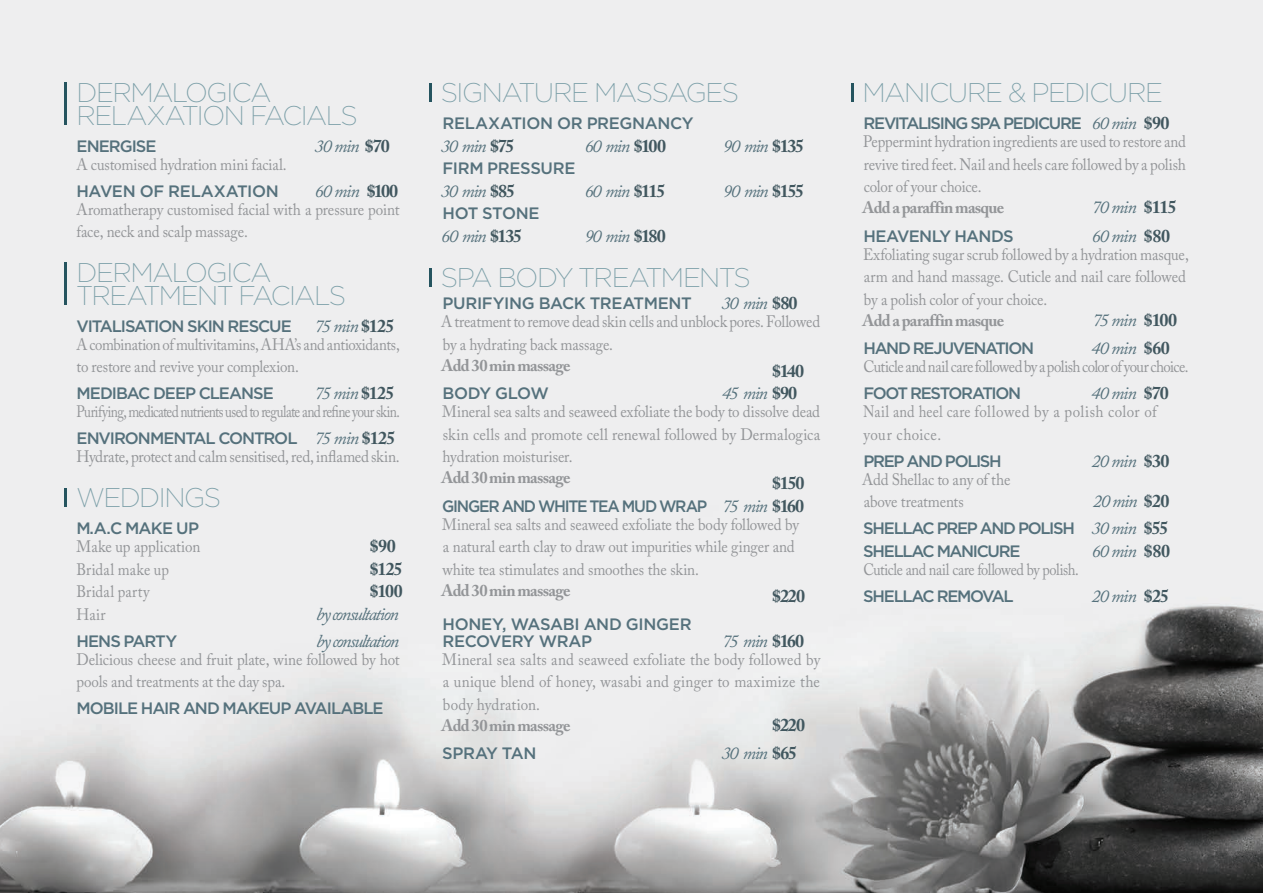
<style>
.page{position:relative;width:1263px;height:893px;background:#fff}
.page>*{position:absolute;margin:0;border:0;box-sizing:border-box;transform-origin:0 0}
.t1{font:200 27px/22.5px "Gotham";letter-spacing:-.055em;color:#7a9ea7}
.t2{font:italic 18px "Adobe Caslon Pro";letter-spacing:-.07em;color:#55717c}
.t3{font:700 18px "Adobe Caslon Pro";letter-spacing:-.045em;color:#41575f}
.t4{font:16.5px/22.5px "Adobe Caslon Pro";letter-spacing:-.01em;color:#939598;scale:.91 1}
.t5{font:16.5px/22.5px "Adobe Caslon Pro";letter-spacing:-.01em;color:#939598;text-align:justify;scale:.9 1}
.t6{font:500 16.5px/22.5px "Gotham";letter-spacing:-.065em;color:#55717c}
.t7{font:500 16.5px/16.5px "Gotham";letter-spacing:-.02em;color:#55717c}
.t8{font:700 16.5px "Adobe Caslon Pro";letter-spacing:-.04em;color:#939598}
.t9{font:16.5px/22.5px "Adobe Caslon Pro";letter-spacing:-.01em;color:#939598;scale:.89 1}
.t10{font:500 16.5px "Gotham";letter-spacing:-.085em;color:#55717c}
.t11{font:16.5px "Adobe Caslon Pro";letter-spacing:-.045em;color:#939598;scale:.82 1}
.t12{font:16.5px "Adobe Caslon Pro";letter-spacing:-.04em;color:#939598;scale:.9 1}
.t13{font:16.5px/22.5px "Adobe Caslon Pro";letter-spacing:.025em;color:#939598;scale:.87 1}
.t14{font:16.5px "Adobe Caslon Pro";letter-spacing:-.01em;color:#939598;scale:.93 1}
.t15{font:16.5px "Adobe Caslon Pro";letter-spacing:-.03em;color:#939598;scale:.87 1}
.t16{font:500 16.5px "Gotham";letter-spacing:-.065em;color:#55717c;scale:.95 1}
.t17{font:500 16.5px "Gotham";letter-spacing:-.045em;color:#55717c}
.t18{font:16.5px "Adobe Caslon Pro";letter-spacing:.015em;color:#939598;scale:.9 1}
.t19{font:16.5px "Adobe Caslon Pro";letter-spacing:.025em;color:#939598;scale:.9 1}
.t20{font:500 16.5px "Gotham";letter-spacing:-.035em;color:#55717c}
.t21{font:500 16.5px "Gotham";letter-spacing:-.025em;color:#55717c}
.s1{font-weight:700;font-style:normal;color:#41575f}
.s2{font-family:"Adobe Caslon Pro";font-weight:400;font-style:italic;font-size:18px}
.s3{font-family:"Adobe Caslon Pro";font-weight:700;font-size:18px;color:#41575f}
</style>
<div class="page">
<img style="left:0;top:0;width:1263px;height:893px">
<hr style="left:64px;top:83px;width:3px;height:42px;background:#25545f">
<svg style="left:430px;top:83px;width:2px;height:19px"></svg>
<svg style="left:851px;top:83px;width:2px;height:19px"></svg>
<svg style="left:430px;top:268px;width:2px;height:19px"></svg>
<hr style="left:64px;top:488px;width:3px;height:19px;background:#25545f">
<hr style="left:64px;top:263px;width:3px;height:42px;background:#25545f">
<h1 class="t1" style="left:77px;top:81px;width:283px">DERMALOGICA<br>RELAXATION FACIALS</h1>
<p class="t6" style="left:77px;top:135px;width:82px">ENERGISE</p>
<p class="t2" style="left:315px;top:135px;width:77px">30 min <span class="s1">$70</span></p>
<p class="t4" style="left:77px;top:153px;width:233px">A customised hydration mini facial.</p>
<p class="t7" style="left:77px;top:183px;width:204px">HAVEN OF RELAXATION</p>
<p class="t2" style="left:315px;top:180px;width:85px">60 min <span class="s1">$100</span></p>
<p class="t4" style="left:77px;top:198px;width:357px">Aromatherapy customised facial with a pressure point face, neck and scalp massage.</p>
<h1 class="t1" style="left:77px;top:261px;width:271px">DERMALOGICA<br>TREATMENT FACIALS</h1>
<p class="t6" style="left:77px;top:315px;width:217px">VITALISATION SKIN RESCUE</p>
<p class="t2" style="left:315px;top:315px;width:81px">75 min <span class="s1">$125</span></p>
<p class="t9" style="left:77px;top:333px;width:365px">A combination of multivitamins, AHA’s and antioxidants, to restore and revive your complexion.</p>
<p class="t6" style="left:77px;top:382px;width:199px">MEDIBAC DEEP CLEANSE</p>
<p class="t2" style="left:315px;top:383px;width:81px">75 min <span class="s1">$125</span></p>
<p class="t11" style="left:77px;top:402px;width:396px">Purifying, medicated nutrients used to regulate and refine your skin.</p>
<p class="t6" style="left:77px;top:427px;width:320px">ENVIRONMENTAL CONTROL <span class="s2">75 min</span> <span class="s3">$125</span></p>
<p class="t14" style="left:77px;top:447px;width:349px">Hydrate, protect and calm sensitised, red, inflamed skin.</p>
<h1 class="t1" style="left:77px;top:486px;width:146px">WEDDINGS</h1>
<p class="t6" style="left:77px;top:517px;width:124px">M.A.C MAKE UP</p>
<p class="t4" style="left:77px;top:535px;width:138px">Make up application</p>
<p class="t3" style="left:370px;top:536px;width:27px">$90</p>
<p class="t18" style="left:77px;top:560px;width:104px">Bridal make up</p>
<p class="t3" style="left:370px;top:558px;width:34px">$125</p>
<p class="t19" style="left:77px;top:582px;width:83px">Bridal party</p>
<p class="t3" style="left:370px;top:581px;width:34px">$100</p>
<p class="t4" style="left:77px;top:603px;width:33px">Hair</p>
<p class="t2" style="left:317px;top:603px;width:84px">by consultation</p>
<p class="t6" style="left:77px;top:630px;width:102px">HENS PARTY</p>
<p class="t2" style="left:317px;top:630px;width:84px">by consultation</p>
<p class="t4" style="left:77px;top:648px;width:357px">Delicious cheese and fruit plate, wine followed by hot pools and treatments at the day spa.</p>
<p class="t6" style="left:77px;top:697px;width:309px">MOBILE HAIR AND MAKEUP AVAILABLE</p>
<h1 class="t1" style="left:441px;top:81px;width:300px">SIGNATURE MASSAGES</h1>
<p class="t7" style="left:443px;top:115px;width:253px">RELAXATION OR PREGNANCY</p>
<p class="t2" style="left:441px;top:135px;width:75px">30 min <span class="s1">$75</span></p>
<p class="t2" style="left:585px;top:135px;width:83px">60 min <span class="s1">$100</span></p>
<p class="t2" style="left:723px;top:135px;width:82px">90 min <span class="s1">$135</span></p>
<p class="t7" style="left:443px;top:160px;width:134px">FIRM PRESSURE</p>
<p class="t2" style="left:441px;top:180px;width:75px">30 min <span class="s1">$85</span></p>
<p class="t2" style="left:585px;top:180px;width:82px">60 min <span class="s1">$115</span></p>
<p class="t2" style="left:723px;top:180px;width:82px">90 min <span class="s1">$155</span></p>
<p class="t7" style="left:443px;top:205px;width:99px">HOT STONE</p>
<p class="t2" style="left:441px;top:225px;width:82px">60 min <span class="s1">$135</span></p>
<p class="t2" style="left:585px;top:225px;width:83px">90 min <span class="s1">$180</span></p>
<h1 class="t1" style="left:441px;top:265px;width:311px">SPA BODY TREATMENTS</h1>
<p class="t7" style="left:443px;top:295px;width:251px">PURIFYING BACK TREATMENT</p>
<p class="t2" style="left:722px;top:293px;width:77px">30 min <span class="s1">$80</span></p>
<p class="t5" style="left:441px;top:310px;width:423px">A treatment to remove dead skin cells and unblock pores. Followed by a hydrating back massage.</p>
<p class="t8" style="left:442px;top:356px;width:131px">Add 30 min massage</p>
<p class="t3" style="left:772px;top:360px;width:33px">$140</p>
<p class="t20" style="left:443px;top:383px;width:108px">BODY GLOW</p>
<p class="t2" style="left:722px;top:383px;width:77px">45 min <span class="s1">$90</span></p>
<p class="t4" style="left:442px;top:400px;width:417px;text-align:justify">Mineral sea salts and seaweed exfoliate the body to dissolve dead skin cells and promote cell renewal followed by Dermalogica hydration moisturiser.</p>
<p class="t8" style="left:442px;top:468px;width:131px">Add 30 min massage</p>
<p class="t3" style="left:772px;top:473px;width:34px">$150</p>
<p class="t16" style="left:442px;top:495px;width:383px">GINGER AND WHITE TEA MUD WRAP <span class="s2">75 min</span> <span class="s3">$160</span></p>
<p class="t4" style="left:442px;top:513px;width:393px">Mineral sea salts and seaweed exfoliate the body followed by a natural earth clay to draw out impurities while ginger and white tea stimulates and smoothes the skin.</p>
<p class="t8" style="left:442px;top:581px;width:131px">Add 30 min massage</p>
<p class="t3" style="left:772px;top:585px;width:34px">$220</p>
<p class="t7" style="left:443px;top:616px;width:251px">HONEY, WASABI AND GINGER<br>RECOVERY WRAP</p>
<p class="t2" style="left:723px;top:630px;width:83px">75 min <span class="s1">$160</span></p>
<p class="t4" style="left:442px;top:648px;width:417px;text-align:justify">Mineral sea salts and seaweed exfoliate the body followed by a unique blend of honey, wasabi and ginger to maximize the body hydration.</p>
<p class="t8" style="left:442px;top:716px;width:131px">Add 30 min massage</p>
<p class="t3" style="left:772px;top:714px;width:34px">$220</p>
<p class="t21" style="left:442px;top:743px;width:96px">SPRAY TAN</p>
<p class="t2" style="left:722px;top:743px;width:77px">30 min <span class="s1">$65</span></p>
<h1 class="t1" style="left:863px;top:81px;width:302px">MANICURE &amp; PEDICURE</h1>
<p class="t10" style="left:863px;top:113px;width:308px">REVITALISING SPA PEDICURE <span class="s2">60 min</span> <span class="s3">$90</span></p>
<p class="t5" style="left:863px;top:130px;width:360px">Peppermint hydration ingredients are used to restore and revive tired feet. Nail and heels care followed by a polish color of your choice.</p>
<p class="t8" style="left:862px;top:198px;width:143px">Add a paraffin masque</p>
<p class="t2" style="left:1092px;top:197px;width:86px">70 min <span class="s1">$115</span></p>
<p class="t17" style="left:863px;top:225px;width:152px">HEAVENLY HANDS</p>
<p class="t2" style="left:1092px;top:225px;width:80px">60 min <span class="s1">$80</span></p>
<p class="t4" style="left:863px;top:243px;width:359px">Exfoliating sugar scrub followed by a hydration masque, arm and hand massage. Cuticle and nail care followed by a polish color of your choice.</p>
<p class="t8" style="left:862px;top:311px;width:143px">Add a paraffin masque</p>
<p class="t2" style="left:1093px;top:309px;width:86px">75 min <span class="s1">$100</span></p>
<p class="t10" style="left:863px;top:338px;width:172px">HAND REJUVENATION</p>
<p class="t2" style="left:1091px;top:338px;width:80px">40 min <span class="s1">$60</span></p>
<p class="t12" style="left:863px;top:357px;width:363px">Cuticle and nail care followed by a polish color of your choice.</p>
<p class="t10" style="left:863px;top:383px;width:159px">FOOT RESTORATION</p>
<p class="t2" style="left:1091px;top:383px;width:79px">40 min <span class="s1">$70</span></p>
<p class="t13" style="left:863px;top:400px;width:339px">Nail and heel care followed by a polish color of your choice.</p>
<p class="t6" style="left:863px;top:450px;width:140px">PREP AND POLISH</p>
<p class="t2" style="left:1092px;top:450px;width:79px">20 min <span class="s1">$30</span></p>
<p class="t4" style="left:862px;top:468px;width:165px">Add Shellac to any of the above treatments</p>
<p class="t2" style="left:1093px;top:491px;width:78px">20 min <span class="s1">$20</span></p>
<p class="t6" style="left:863px;top:517px;width:307px">SHELLAC PREP AND POLISH <span class="s2">30 min</span> <span class="s3">$55<br></span>SHELLAC MANICURE</p>
<p class="t2" style="left:1092px;top:540px;width:80px">60 min <span class="s1">$80</span></p>
<p class="t15" style="left:863px;top:560px;width:249px">Cuticle and nail care followed by polish.</p>
<p class="t6" style="left:863px;top:585px;width:152px">SHELLAC REMOVAL</p>
<p class="t2" style="left:1092px;top:585px;width:79px">20 min <span class="s1">$25</span></p>
</div>
